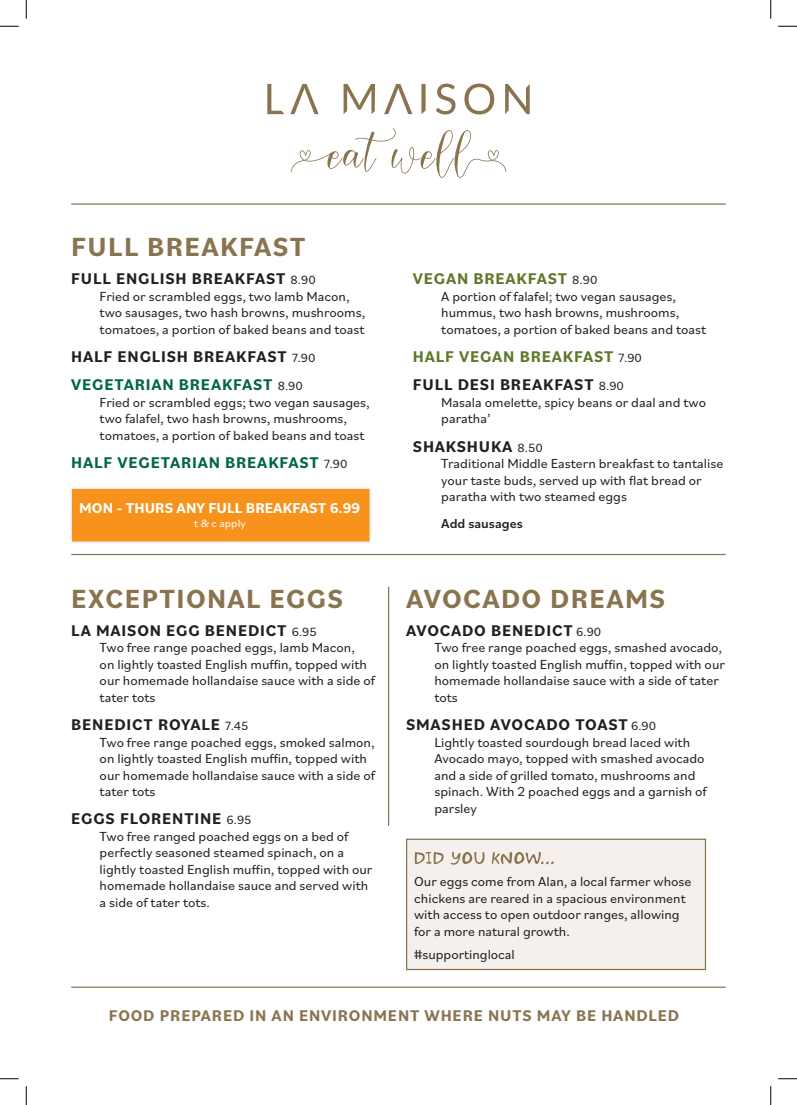
<style>
.page{position:relative;width:797px;height:1105px;background:#fff}
.page>*{position:absolute;margin:0;border:0;box-sizing:border-box;transform-origin:0 0}
.t1{font:50px "Harelia";color:#89744f}
.t2{font:700 27.5px "Bilo";letter-spacing:.05em;color:#89744f}
.t3{font:700 16.25px "Bilo";letter-spacing:.05em;color:#231f20}
.t4{font:700 16.25px "Bilo";letter-spacing:.05em;color:#026642}
.t5{font:700 16.25px "Bilo";letter-spacing:.05em;color:#89744f}
.t6{font:700 16.25px "Bilo";letter-spacing:.05em;color:#5e7729}
.t7{font:700 15px "Bilo";color:#fff}
.t8{font:13.75px/16.5px "Bilo";color:#231f20}
.t9{font:500 13.75px "Bilo";color:#231f20}
.t10{font:11.25px "Bilo";color:#fff}
.s1{font-weight:400;font-size:12.5px}
.s2{font-weight:400;font-size:12.5px;color:#231f20}
</style>
<div class="page">
<svg style="left:267px;top:84px;width:17px;height:30px"></svg>
<svg style="left:290px;top:84px;width:28px;height:30px"></svg>
<svg style="left:343px;top:84px;width:32px;height:30px"></svg>
<svg style="left:384px;top:84px;width:28px;height:30px"></svg>
<svg style="left:421px;top:84px;width:4px;height:30px"></svg>
<svg style="left:436px;top:84px;width:19px;height:30px"></svg>
<svg style="left:464px;top:84px;width:30px;height:30px"></svg>
<svg style="left:505px;top:84px;width:24px;height:30px"></svg>
<hr style="left:71px;top:554px;width:654px;height:1px;background:#89744f">
<hr style="left:71px;top:986px;width:654px;height:2px;background:#89744f">
<hr style="left:71px;top:203px;width:654px;height:2px;background:#89744f">
<hr style="left:388px;top:587px;width:1px;height:239px;background:#89744f">
<div style="left:406px;top:839px;width:300px;height:131px;background:#f6f0ec;border:1px solid #89744f"></div>
<div style="left:71px;top:488px;width:300px;height:55px;background:#f7931d;border:1px solid #f6f0ec"></div>
<svg style="left:415px;top:852px;width:138px;height:13px"></svg>
<svg style="left:0;top:25px;width:19px;height:2px"></svg>
<svg style="left:778px;top:25px;width:19px;height:2px"></svg>
<svg style="left:0;top:1078px;width:19px;height:1px"></svg>
<svg style="left:778px;top:1078px;width:19px;height:1px"></svg>
<svg style="left:25px;top:0;width:2px;height:19px"></svg>
<svg style="left:25px;top:1086px;width:2px;height:19px"></svg>
<svg style="left:770px;top:0;width:1px;height:19px"></svg>
<svg style="left:770px;top:1086px;width:1px;height:19px"></svg>
<p class="t1" style="left:286px;top:122px;width:226px">eatwell</p>
<p class="t2" style="left:71px;top:228px;width:236px">FULL BREAKFAST</p>
<p class="t3" style="left:71px;top:267px;width:246px">FULL ENGLISH BREAKFAST <span class="s1">8.90</span></p>
<p class="t8" style="left:100px;top:287px;width:267px">Fried or scrambled eggs, two lamb Macon, two sausages, two hash browns, mushrooms, tomatoes, a portion of baked beans and toast</p>
<p class="t3" style="left:71px;top:345px;width:246px">HALF ENGLISH BREAKFAST <span class="s1">7.90</span></p>
<p class="t4" style="left:71px;top:373px;width:233px">VEGETARIAN BREAKFAST <span class="s2">8.90</span></p>
<p class="t8" style="left:100px;top:393px;width:271px">Fried or scrambled eggs; two vegan sausages,</p>
<p class="t8" style="left:100px;top:410px;width:266px">two falafel, two hash browns, mushrooms, tomatoes, a portion of baked beans and toast</p>
<p class="t4" style="left:71px;top:451px;width:278px">HALF VEGETARIAN BREAKFAST <span class="s2">7.90</span></p>
<p class="t7" style="left:79px;top:498px;width:282px">MON - THURS ANY FULL BREAKFAST 6.99</p>
<p class="t10" style="left:194px;top:516px;width:53px">t &amp; c apply</p>
<p class="t2" style="left:71px;top:579px;width:273px">EXCEPTIONAL EGGS</p>
<p class="t3" style="left:71px;top:619px;width:247px">LA MAISON EGG BENEDICT <span class="s1">6.95</span></p>
<p class="t8" style="left:100px;top:639px;width:277px">Two free range poached eggs, lamb Macon,<br>on lightly toasted English muffin, topped with our homemade hollandaise sauce with a side of tater tots</p>
<p class="t3" style="left:71px;top:713px;width:179px">BENEDICT ROYALE <span class="s1">7.45</span></p>
<p class="t8" style="left:100px;top:733px;width:277px">Two free range poached eggs, smoked salmon, on lightly toasted English muffin, topped with our homemade hollandaise sauce with a side of tater tots</p>
<p class="t3" style="left:71px;top:808px;width:182px">EGGS FLORENTINE <span class="s1">6.95</span></p>
<p class="t8" style="left:100px;top:827px;width:274px">Two free ranged poached eggs on a bed of perfectly seasoned steamed spinach, on a lightly toasted English muffin, topped with our homemade hollandaise sauce and served with a side of tater tots.</p>
<p class="t6" style="left:413px;top:268px;width:186px">VEGAN BREAKFAST <span class="s2">8.90</span></p>
<p class="t8" style="left:441px;top:287px;width:266px">A portion of falafel; two vegan sausages, hummus, two hash browns, mushrooms, tomatoes, a portion of baked beans and toast</p>
<p class="t6" style="left:413px;top:345px;width:231px">HALF VEGAN BREAKFAST <span class="s2">7.90</span></p>
<p class="t3" style="left:413px;top:374px;width:213px">FULL DESI BREAKFAST <span class="s1">8.90</span></p>
<p class="t8" style="left:441px;top:393px;width:266px">Masala omelette, spicy beans or daal and two paratha’</p>
<p class="t3" style="left:413px;top:435px;width:131px">SHAKSHUKA <span class="s1">8.50</span></p>
<p class="t8" style="left:441px;top:455px;width:283px">Traditional Middle Eastern breakfast to tantalise your taste buds, served up with flat bread or paratha with two steamed eggs</p>
<p class="t9" style="left:441px;top:514px;width:83px">Add sausages</p>
<p class="t2" style="left:406px;top:579px;width:261px">AVOCADO DREAMS</p>
<p class="t3" style="left:406px;top:619px;width:197px">AVOCADO BENEDICT <span class="s1">6.90</span></p>
<p class="t8" style="left:434px;top:639px;width:292px">Two free range poached eggs, smashed avocado, on lightly toasted English muffin, topped with our homemade hollandaise sauce with a side of tater tots</p>
<p class="t3" style="left:406px;top:713px;width:252px">SMASHED AVOCADO TOAST <span class="s1">6.90</span></p>
<p class="t8" style="left:434px;top:733px;width:273px">Lightly toasted sourdough bread laced with Avocado mayo, topped with smashed avocado and a side of grilled tomato, mushrooms and spinach. With 2 poached eggs and a garnish of parsley</p>
<p class="t8" style="left:414px;top:873px;width:279px">Our eggs come from Alan, a local farmer whose chickens are reared in a spacious environment with access to open outdoor ranges, allowing for a more natural growth.</p>
<p class="t8" style="left:414px;top:945px;width:102px">#supportinglocal</p>
<p class="t5" style="left:109px;top:1004px;width:572px">FOOD PREPARED IN AN ENVIRONMENT WHERE NUTS MAY BE HANDLED</p>
</div>
